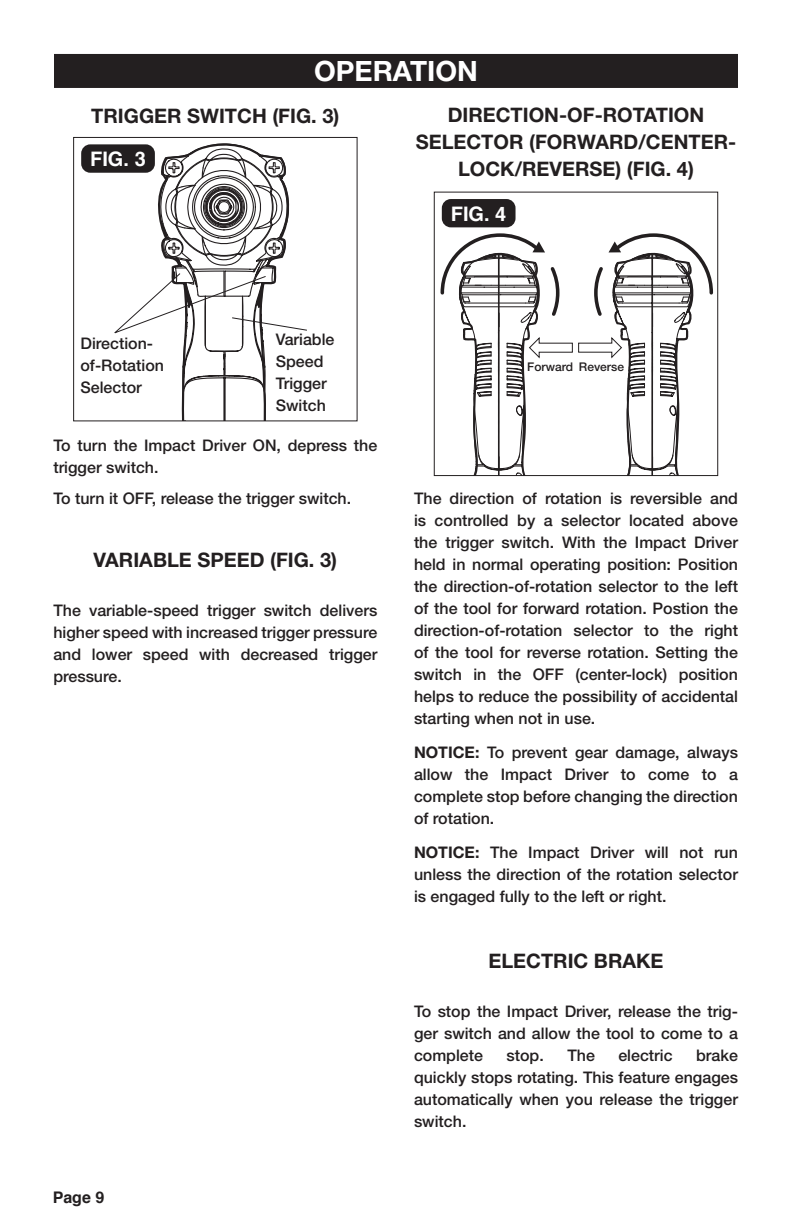
<style>
.page{position:relative;width:792px;height:1224px;background:#fff}
.page>*{position:absolute;margin:0;border:0;box-sizing:border-box;transform-origin:0 0}
.t1{font:700 28px "Helvetica Neue LT Std";color:#fff}
.t2{font:700 20px/27px "Helvetica Neue LT Std";color:#231f20;text-align:center}
.t3{font:700 20px "Helvetica";color:#fff}
.t4{font:500 16px/22px "Helvetica Neue LT Std";color:#231f20;text-align:justify}
.t5{font:700 16px "Helvetica";color:#231f20}
.t6{font:500 12px "Helvetica Neue LT Std";color:#231f20}
.s1{font-weight:700}
</style>
<div class="page">
<div style="left:54px;top:54px;width:684px;height:34px;background:#231f20"></div>
<div style="left:73px;top:137px;width:285px;height:284px;border:1px solid #231f20"></div>
<div style="left:81px;top:144px;width:74px;height:29px;background:#231f20;border-radius:9px"></div>
<svg style="left:110px;top:143px;width:198px;height:278px"></svg>
<svg style="left:440px;top:233px;width:273px;height:241px"></svg>
<div style="left:434px;top:192px;width:284px;height:284px;border:1px solid #231f20"></div>
<div style="left:442px;top:199px;width:74px;height:28px;background:#231f20;border-radius:9px"></div>
<h1 class="t1" style="left:314px;top:54px;width:165px">OPERATION</h1>
<p class="t2" style="left:91px;top:102px;width:250px">TRIGGER SWITCH (FIG. 3)</p>
<p class="t3" style="left:90px;top:141px;width:57px">FIG. 3</p>
<p class="t2" style="left:416px;top:101px;width:322px">DIRECTION-OF-ROTATION<br>SELECTOR (FORWARD/CENTER-<br>LOCK/REVERSE) (FIG. 4)</p>
<p class="t3" style="left:451px;top:196px;width:57px">FIG. 4</p>
<p class="t4" style="left:80px;top:332px;width:85px;text-align:left">Direction&shy;of-Rotation<br>Selector</p>
<p class="t4" style="left:276px;top:328px;width:60px;text-align:left">Variable<br>Speed<br>Trigger<br>Switch</p>
<p class="t4" style="left:53px;top:434px;width:326px">To turn the Impact Driver ON, depress the trigger switch.</p>
<p class="t4" style="left:53px;top:487px;width:297px">To turn it OFF, release the trigger switch.</p>
<p class="t2" style="left:94px;top:546px;width:245px">VARIABLE SPEED (FIG. 3)</p>
<p class="t4" style="left:53px;top:599px;width:325px">The variable-speed trigger switch delivers higher speed with increased trigger pressure and lower speed with decreased trigger pressure.</p>
<p class="t5" style="left:53px;top:1183px;width:53px">Page 9</p>
<p class="t6" style="left:527px;top:360px;width:98px">Forward Reverse</p>
<p class="t4" style="left:414px;top:487px;width:326px">The direction of rotation is reversible and is controlled by a selector located above the trigger switch. With the Impact Driver held in normal operating position: Position the direction-of-rotation selector to the left of the tool for forward rotation. Postion the direction-of-rotation selector to the right of the tool for reverse rotation. Setting the switch in the OFF (center-lock) position helps to reduce the possibility of accidental starting when not in use.</p>
<p class="t4" style="left:414px;top:741px;width:326px"><span class="s1">NOTICE:</span> To prevent gear damage, always allow the Impact Driver to come to a complete stop before changing the direction of rotation.</p>
<p class="t4" style="left:414px;top:841px;width:326px"><span class="s1">NOTICE:</span> The Impact Driver will not run unless the direction of the rotation selector is engaged fully to the left or right.</p>
<p class="t2" style="left:488px;top:947px;width:177px">ELECTRIC BRAKE</p>
<p class="t4" style="left:414px;top:1000px;width:326px">To stop the Impact Driver, release the trig&shy;ger switch and allow the tool to come to a complete</p>
<p class="t4" style="left:414px;top:1044px;width:326px;text-indent:282px">brake quickly stops rotating. This feature engages automatically when you release the trigger switch.</p>
<p class="t4" style="left:507px;top:1044px;width:37px">stop.</p>
<p class="t4" style="left:567px;top:1044px;width:29px">The</p>
<p class="t4" style="left:618px;top:1044px;width:56px">electric</p>
</div>
